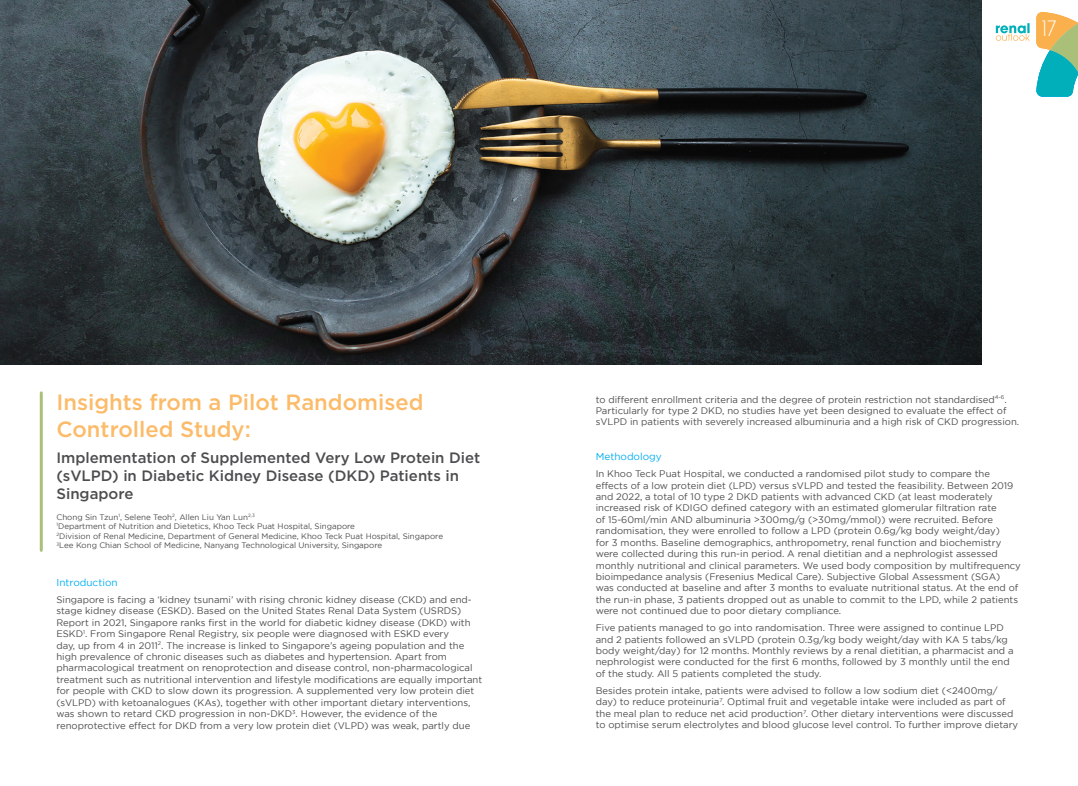
<style>
.page{position:relative;width:1078px;height:786px;background:#fff}
.page>*{position:absolute;margin:0;border:0;box-sizing:border-box;transform-origin:0 0}
.t1{font:500 22px/26.4px "Gotham";color:#fcbb69}
.t2{font:18px "Time Burner";color:#fff}
.t3{font:500 15px/18px "Gotham";color:#4d4d4f}
.t4{font:10px "Gotham";color:#00aeef}
.t5{font:9.5px/11.4px "Gotham";color:#4d4d4f}
.t6{font:8px/9.6px "Gotham";color:#4d4d4f}
</style>
<div class="page">
<img style="left:0;top:0;width:981px;height:364px">
<hr style="left:40px;top:392px;width:3px;height:158px;background:#aabf77">
<svg style="left:1036px;top:12px;width:41px;height:85px;background:#85bc98"></svg>
<svg style="left:995px;top:23px;width:34px;height:18px"></svg>
<h2 class="t2" style="left:1041px;top:19px;width:16px">17</h2>
<h1 class="t1" style="left:56px;top:389px;width:368px">Insights from a Pilot Randomised<br>Controlled Study:</h1>
<p class="t5" style="left:595px;top:393px;width:425px">to different enrollment criteria and the degree of protein restriction not standardised<sup>4-6</sup>.<br>Particularly for type 2 DKD, no studies have yet been designed to evaluate the effect of sVLPD in patients with severely increased albuminuria and a high risk of CKD progression.</p>
<p class="t4" style="left:595px;top:451px;width:68px">Methodology</p>
<p class="t5" style="left:595px;top:468px;width:426px">In Khoo Teck Puat Hospital, we conducted a randomised pilot study to compare the effects of a low protein diet (LPD) versus sVLPD and tested the feasibility. Between 2019 and 2022, a total of 10 type 2 DKD patients with advanced CKD (at least moderately increased risk of KDIGO defined category with an estimated glomerular filtration rate<br>of 15-60ml/min AND albuminuria &gt;300mg/g (&gt;30mg/mmol)) were recruited. Before randomisation, they were enrolled to follow a LPD (protein 0.6g/kg body weight/day)<br>for 3 months. Baseline demographics, anthropometry, renal function and biochemistry were collected during this run-in period. A renal dietitian and a nephrologist assessed monthly nutritional and clinical parameters. We used body composition by multifrequency bioimpedance analysis (Fresenius Medical Care). Subjective Global Assessment (SGA) was conducted at baseline and after 3 months to evaluate nutritional status. At the end of the run-in phase, 3 patients dropped out as unable to commit to the LPD, while 2 patients were not continued due to poor dietary compliance.</p>
<p class="t5" style="left:595px;top:621px;width:419px">Five patients managed to go into randomisation. Three were assigned to continue LPD and 2 patients followed an sVLPD (protein 0.3g/kg body weight/day with KA 5 tabs/kg body weight/day) for 12 months. Monthly reviews by a renal dietitian, a pharmacist and a nephrologist were conducted for the first 6 months, followed by 3 monthly until the end of the study. All 5 patients completed the study.</p>
<p class="t5" style="left:595px;top:684px;width:424px">Besides protein intake, patients were advised to follow a low sodium diet (&lt;2400mg/ day) to reduce proteinuria<sup>7</sup>. Optimal fruit and vegetable intake were included as part of the meal plan to reduce net acid production<sup>7</sup>. Other dietary interventions were discussed to optimise serum electrolytes and blood glucose level control. To further improve dietary</p>
<h3 class="t3" style="left:56px;top:448px;width:425px">Implementation of Supplemented Very Low Protein Diet (sVLPD) in Diabetic Kidney Disease (DKD) Patients in<br>Singapore</h3>
<p class="t6" style="left:56px;top:511px;width:388px">Chong Sin Tzun<sup>1</sup>, Selene Teoh<sup>2</sup>, Allen Liu Yan Lun<sup>2,3<br>1</sup>Department of Nutrition and Dietetics, Khoo Teck Puat Hospital, Singapore<br><sup>2</sup>Division of Renal Medicine, Department of General Medicine, Khoo Teck Puat Hospital, Singapore <sup>3</sup>Lee Kong Chian School of Medicine, Nanyang Technological University, Singapore</p>
<p class="t4" style="left:56px;top:576px;width:63px">Introduction</p>
<p class="t5" style="left:56px;top:593px;width:427px">Singapore is facing a ‘kidney tsunami’ with rising chronic kidney disease (CKD) and end&shy;stage kidney disease (ESKD). Based on the United States Renal Data System (USRDS)<br>Report in 2021, Singapore ranks first in the world for diabetic kidney disease (DKD) with ESKD<sup>1</sup>. From Singapore Renal Registry, six people were diagnosed with ESKD every<br>day, up from 4 in 2011<sup>2</sup>. The increase is linked to Singapore’s ageing population and the high prevalence of chronic diseases such as diabetes and hypertension. Apart from pharmacological treatment on renoprotection and disease control, non-pharmacological treatment such as nutritional intervention and lifestyle modifications are equally important for people with CKD to slow down its progression. A supplemented very low protein diet (sVLPD) with ketoanalogues (KAs), together with other important dietary interventions, was shown to retard CKD progression in non-DKD<sup>3</sup>. However, the evidence of the renoprotective effect for DKD from a very low protein diet (VLPD) was weak, partly due</p>
</div>
